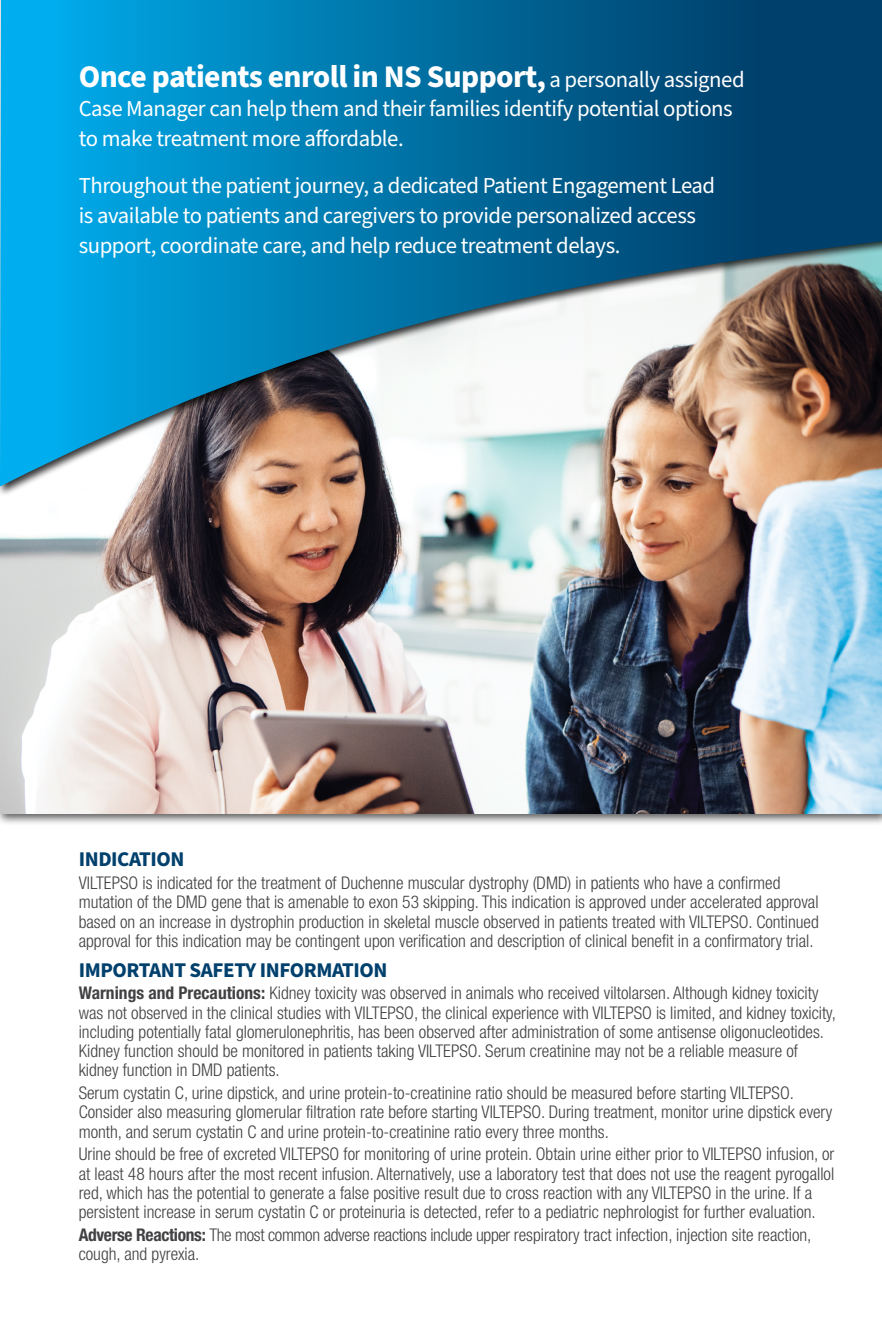
<style>
.page{position:relative;width:882px;height:1323px;background:#fff}
.page>*{position:absolute;margin:0;border:0;box-sizing:border-box;transform-origin:0 0}
.t1{font:700 31.5px "Source Sans Pro";letter-spacing:-.02em;color:#fff}
.t2{font:22.75px/29.8px "Source Sans Pro";letter-spacing:-.02em;color:#fff}
.t3{font:700 21px "Source Sans Pro";letter-spacing:-.02em;color:#00406d}
.t4{font:300 condensed 17.5px/19.2px "Helvetica Neue LT Std";color:#414042}
.s1{font-weight:400;font-size:22.75px}
.s2{font-weight:700}
</style>
<div class="page">
<img style="left:0;top:497px;width:881px;height:317px">
<div style="left:0;top:0;width:882px;height:497px;background:#000;opacity:.79"></div>
<svg style="left:0;top:0;width:882px;height:486px;background:#3885a7"></svg>
<h1 class="t1" style="left:79px;top:55px;width:667px">Once patients enroll in NS Support, <span class="s1">a personally assigned</span></h1>
<h2 class="t2" style="left:79px;top:95px;width:656px">Case Manager can help them and their families identify potential options to make treatment more affordable.</h2>
<h2 class="t2" style="left:79px;top:172px;width:638px">Throughout the patient journey, a dedicated Patient Engagement Lead is available to patients and caregivers to provide personalized access support, coordinate care, and help reduce treatment delays.</h2>
<p class="t3" style="left:79px;top:845px;width:107px">INDICATION</p>
<p class="t4" style="left:79px;top:873px;width:742px">VILTEPSO is indicated for the treatment of Duchenne muscular dystrophy (DMD) in patients who have a confirmed mutation of the DMD gene that is amenable to exon 53 skipping. This indication is approved under accelerated approval based on an increase in dystrophin production in skeletal muscle observed in patients treated with VILTEPSO. Continued approval for this indication may be contingent upon verification and description of clinical benefit in a confirmatory trial.</p>
<p class="t3" style="left:79px;top:955px;width:310px">IMPORTANT SAFETY INFORMATION</p>
<p class="t4" style="left:79px;top:983px;width:759px"><span class="s2">Warnings and Precautions:</span> Kidney toxicity was observed in animals who received viltolarsen. Although kidney toxicity was not observed in the clinical studies with VILTEPSO, the clinical experience with VILTEPSO is limited, and kidney toxicity, including potentially fatal glomerulonephritis, has been observed after administration of some antisense oligonucleotides.<br>Kidney function should be monitored in patients taking VILTEPSO. Serum creatinine may not be a reliable measure of kidney function in DMD patients.</p>
<p class="t4" style="left:79px;top:1083px;width:755px">Serum cystatin C, urine dipstick, and urine protein-to-creatinine ratio should be measured before starting VILTEPSO.<br>Consider also measuring glomerular filtration rate before starting VILTEPSO. During treatment, monitor urine dipstick every month, and serum cystatin C and urine protein-to-creatinine ratio every three months.</p>
<p class="t4" style="left:79px;top:1144px;width:757px">Urine should be free of excreted VILTEPSO for monitoring of urine protein. Obtain urine either prior to VILTEPSO infusion, or at least 48 hours after the most recent infusion. Alternatively, use a laboratory test that does not use the reagent pyrogallol red, which has the potential to generate a false positive result due to cross reaction with any VILTEPSO in the urine. If a persistent increase in serum cystatin C or proteinuria is detected, refer to a pediatric nephrologist for further evaluation.</p>
<p class="t4" style="left:79px;top:1225px;width:734px"><span class="s2">Adverse Reactions:</span> The most common adverse reactions include upper respiratory tract infection, injection site reaction, cough, and pyrexia.</p>
</div>
